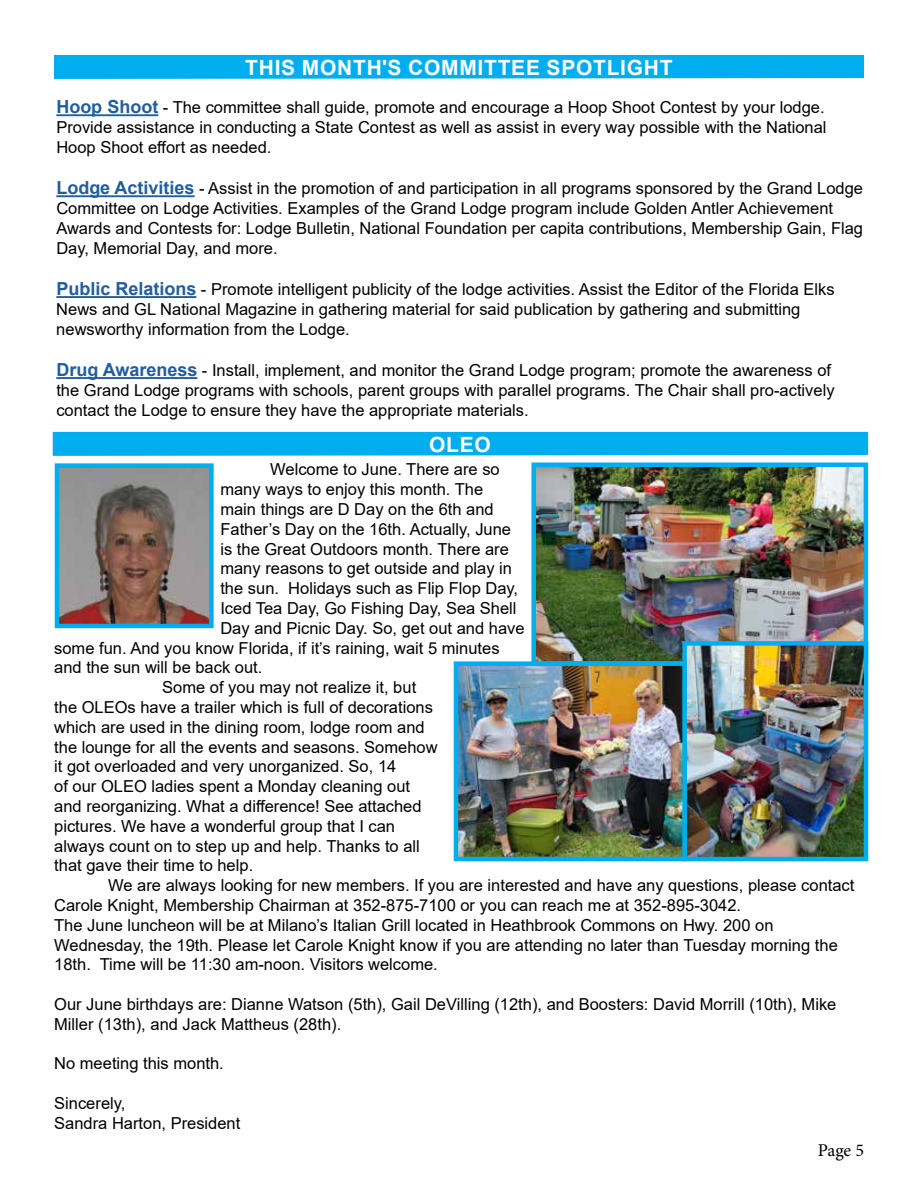
<style>
.page{position:relative;width:918px;height:1188px;background:#fff}
.page>*{position:absolute;margin:0;border:0;box-sizing:border-box;transform-origin:0 0}
.t1{font:700 21px "Arial";letter-spacing:.035em;color:#fff}
.t2{font:18px "Minion Pro";color:#000}
.t3{font:16.5px/19.8px "Arial";color:#000}
.s1{font-weight:700;font-size:18px;color:#215e9e}
</style>
<div class="page">
<div style="left:53px;top:432px;width:815px;height:24px;background:#00aeef"></div>
<img style="left:60px;top:468px;width:149px;height:155px">
<div style="left:55px;top:463px;width:159px;height:165px;border:4px solid #00aeef"></div>
<div style="left:54px;top:55px;width:810px;height:24px;background:#00aeef"></div>
<img style="left:536px;top:468px;width:327px;height:193px">
<div style="left:531px;top:463px;width:337px;height:203px;border:4px solid #00aeef"></div>
<img style="left:687px;top:646px;width:176px;height:210px">
<div style="left:682px;top:641px;width:186px;height:220px;border:4px solid #00aeef"></div>
<img style="left:459px;top:666px;width:223px;height:190px">
<div style="left:454px;top:661px;width:233px;height:200px;border:4px solid #00aeef"></div>
<hr style="left:56px;top:114px;width:102px;height:2px;background:#215e9e">
<hr style="left:56px;top:195px;width:139px;height:2px;background:#215e9e">
<hr style="left:56px;top:296px;width:140px;height:2px;background:#215e9e">
<hr style="left:56px;top:377px;width:141px;height:2px;background:#215e9e">
<p class="t1" style="left:245px;top:52px;width:429px">THIS MONTH'S COMMITTEE SPOTLIGHT</p>
<p class="t3" style="left:56px;top:98px;width:772px;text-align:justify"><span class="s1">Hoop Shoot</span> - The committee shall guide, promote and encourage a Hoop Shoot Contest by your lodge.<br>Provide assistance in conducting a State Contest as well as assist in every way possible with the National Hoop Shoot effort as needed.</p>
<p class="t3" style="left:56px;top:179px;width:808px"><span class="s1">Lodge Activities</span> - Assist in the promotion of and participation in all programs sponsored by the Grand Lodge Committee on Lodge Activities. Examples of the Grand Lodge program include Golden Antler Achievement Awards and Contests for: Lodge Bulletin, National Foundation per capita contributions, Membership Gain, Flag Day, Memorial Day, and more.</p>
<p class="t3" style="left:56px;top:279px;width:780px"><span class="s1">Public Relations</span> - Promote intelligent publicity of the lodge activities. Assist the Editor of the Florida Elks<br>News and GL National Magazine in gathering material for said publication by gathering and submitting newsworthy information from the Lodge.</p>
<p class="t3" style="left:56px;top:360px;width:780px"><span class="s1">Drug Awareness</span> - Install, implement, and monitor the Grand Lodge program; promote the awareness of the Grand Lodge programs with schools, parent groups with parallel programs. The Chair shall pro-actively contact the Lodge to ensure they have the appropriate materials.</p>
<p class="t1" style="left:429px;top:429px;width:63px">OLEO</p>
<p class="t3" style="left:270px;top:460px;width:231px">Welcome to June. There are so</p>
<p class="t3" style="left:220px;top:479px;width:264px">many ways to enjoy this month. The</p>
<p class="t3" style="left:220px;top:499px;width:275px">main things are D Day on the 6th and</p>
<p class="t3" style="left:220px;top:519px;width:292px">Father’s Day on the 16th. Actually, June</p>
<p class="t3" style="left:220px;top:539px;width:290px">is the Great Outdoors month. There are</p>
<p class="t3" style="left:220px;top:559px;width:293px">many reasons to get outside and play in</p>
<p class="t3" style="left:220px;top:578px;width:299px">the sun. Holidays such as Flip Flop Day,</p>
<p class="t3" style="left:220px;top:598px;width:298px">Iced Tea Day, Go Fishing Day, Sea Shell</p>
<p class="t3" style="left:220px;top:618px;width:306px">Day and Picnic Day. So, get out and have</p>
<p class="t3" style="left:54px;top:638px;width:447px">some fun. And you know Florida, if it’s raining, wait 5 minutes</p>
<p class="t3" style="left:54px;top:658px;width:210px">and the sun will be back out.</p>
<p class="t3" style="left:162px;top:677px;width:256px">Some of you may not realize it, but</p>
<p class="t3" style="left:54px;top:697px;width:380px">the OLEOs have a trailer which is full of decorations</p>
<p class="t3" style="left:54px;top:717px;width:372px">which are used in the dining room, lodge room and</p>
<p class="t3" style="left:54px;top:737px;width:385px">the lounge for all the events and seasons. Somehow</p>
<p class="t3" style="left:54px;top:757px;width:344px">it got overloaded and very unorganized. So, 14</p>
<p class="t3" style="left:54px;top:776px;width:357px">of our OLEO ladies spent a Monday cleaning out</p>
<p class="t3" style="left:54px;top:796px;width:369px">and reorganizing. What a difference! See attached</p>
<p class="t3" style="left:54px;top:816px;width:342px">pictures. We have a wonderful group that I can</p>
<p class="t3" style="left:54px;top:836px;width:367px">always count on to step up and help. Thanks to all</p>
<p class="t3" style="left:54px;top:856px;width:201px">that gave their time to help.</p>
<p class="t3" style="left:108px;top:875px;width:748px">We are always looking for new members. If you are interested and have any questions, please contact</p>
<p class="t3" style="left:54px;top:895px;width:688px">Carole Knight, Membership Chairman at 352-875-7100 or you can reach me at 352-895-3042.</p>
<p class="t3" style="left:54px;top:915px;width:721px">The June luncheon will be at Milano’s Italian Grill located in Heathbrook Commons on Hwy. 200 on</p>
<p class="t3" style="left:54px;top:935px;width:785px">Wednesday, the 19th. Please let Carole Knight know if you are attending no later than Tuesday morning the</p>
<p class="t3" style="left:54px;top:955px;width:385px">18th. Time will be 11:30 am-noon. Visitors welcome.</p>
<p class="t3" style="left:54px;top:994px;width:784px">Our June birthdays are: Dianne Watson (5th), Gail DeVilling (12th), and Boosters: David Morrill (10th), Mike<br>Miller (13th), and Jack Mattheus (28th).</p>
<p class="t3" style="left:54px;top:1054px;width:171px">No meeting this month.</p>
<p class="t3" style="left:54px;top:1093px;width:188px">Sincerely,<br>Sandra Harton, President</p>
<p class="t2" style="left:818px;top:1138px;width:48px">Page 5</p>
</div>
